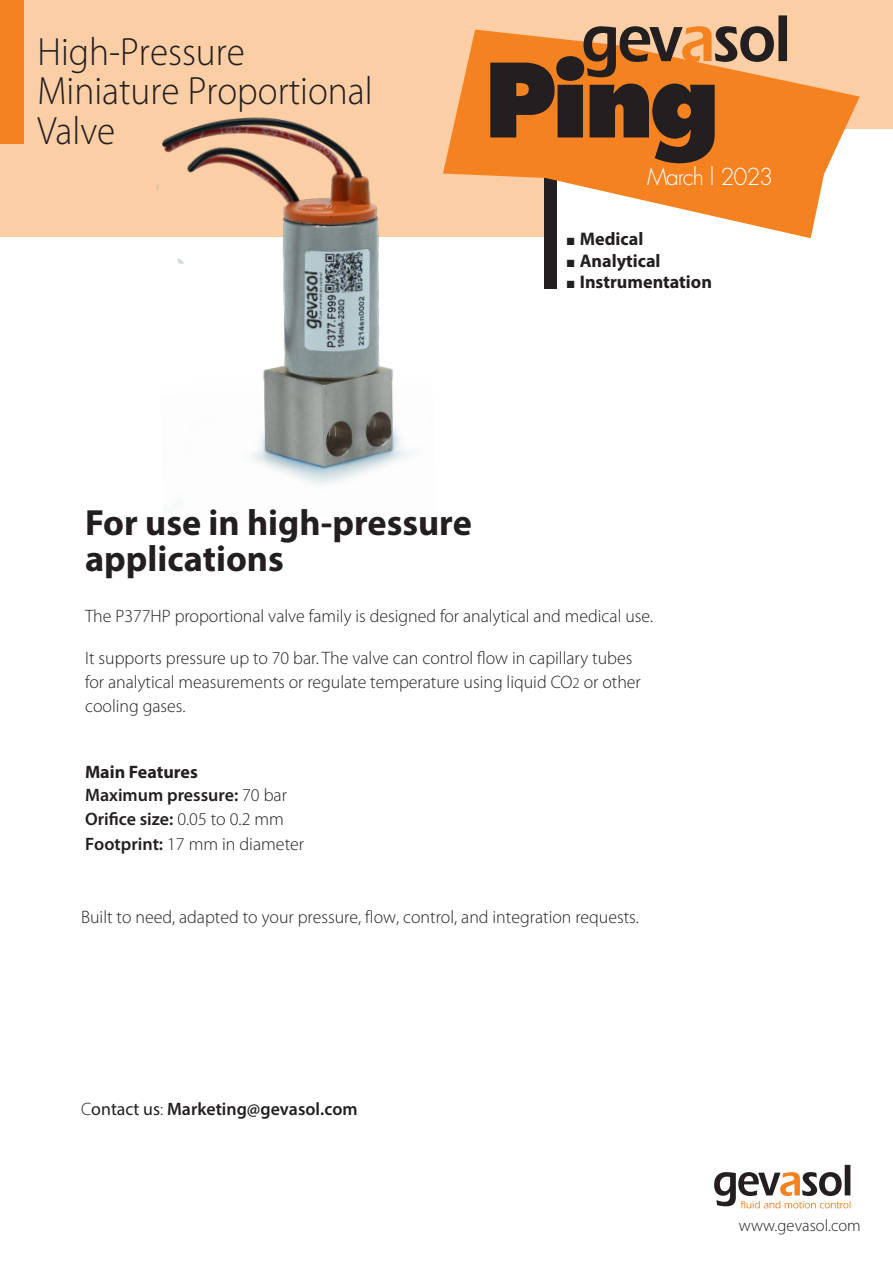
<style>
.page{position:relative;width:893px;height:1263px;background:#fff}
.page>*{position:absolute;margin:0;border:0;box-sizing:border-box;transform-origin:0 0}
.t1{font:800 99.3px "Futura";color:#231f20}
.t2{font:300 39.6px/39.6px "Myriad Pro";color:#231f20;scale:.94 1}
.t3{font:700 36.6px/36px "Myriad Pro";color:#231f20}
.t4{font:300 22.8px "Futura";letter-spacing:-.05em;color:#fff}
.t5{font:700 18.3px "Myriad Pro";color:#231f20}
.t6{font:300 18px/24px "Myriad Pro";color:#231f20}
.t7{font:600 18px/24px "Myriad Pro";color:#231f20}
.t8{font:300 16.8px "Myriad Pro";color:#231f20}
.s1{font-family:"Oron MF";font-weight:300}
.s2{font-size:15px}
.s3{font-weight:700}
.s4{font-weight:300}
.s5{font-weight:400}
</style>
<div class="page">
<div style="left:0;top:98px;width:544px;height:138px;background:#fccea5"></div>
<div style="left:0;top:0;width:893px;height:129px;background:#fccea5"></div>
<svg style="left:714px;top:1165px;width:136px;height:43px"></svg>
<div style="left:0;top:0;width:23px;height:143px;background:#f58220"></div>
<div style="left:544px;top:167px;width:13px;height:122px;background:#231f20"></div>
<svg style="left:443px;top:16px;width:417px;height:223px;fill:#f58220"></svg>
<svg style="left:583px;top:15px;width:204px;height:62px"></svg>
<img style="left:155px;top:117px;width:281px;height:367px">
<p class="t2" style="left:38px;top:31px;width:358px">High-Pressure<br>Miniature Proportional<br>Valve</p>
<p class="t1" style="left:484px;top:39px;width:237px">Ping</p>
<p class="t4" style="left:647px;top:162px;width:128px">March | 2023</p>
<p class="t5" style="left:567px;top:227px;width:78px"><span class="s1">ˆ</span> Medical</p>
<p class="t5" style="left:567px;top:249px;width:95px"><span class="s1">ˆ</span> Analytical</p>
<p class="t5" style="left:567px;top:270px;width:147px"><span class="s1">ˆ</span> Instrumentation</p>
<p class="t3" style="left:85px;top:503px;width:388px">For use in high-pressure applications</p>
<p class="t6" style="left:85px;top:603px;width:570px">The P377HP proportional valve family is designed for analytical and medical use.</p>
<p class="t6" style="left:85px;top:645px;width:557px">It supports pressure up to 70 bar. The valve can control flow in capillary tubes for analytical measurements or regulate temperature using liquid CO<span class="s2">2</span> or other cooling gases.</p>
<p class="t7" style="left:85px;top:759px;width:221px"><span class="s3">Main Features<br></span>Maximum pressure: <span class="s4">70 bar<br></span>Orifice size: <span class="s4">0.05 to 0.2 mm<br></span>Footprint: <span class="s4">17 mm in diameter</span></p>
<p class="t6" style="left:81px;top:905px;width:559px">Built to need, adapted to your pressure, flow, control, and integration requests.</p>
<p class="t7" style="left:81px;top:1097px;width:278px"><span class="s4">C</span><span class="s5">ontact us</span><span class="s4">:</span> Marketing@gevasol.com</p>
<p class="t8" style="left:739px;top:1215px;width:123px">www.gevasol.com</p>
</div>
